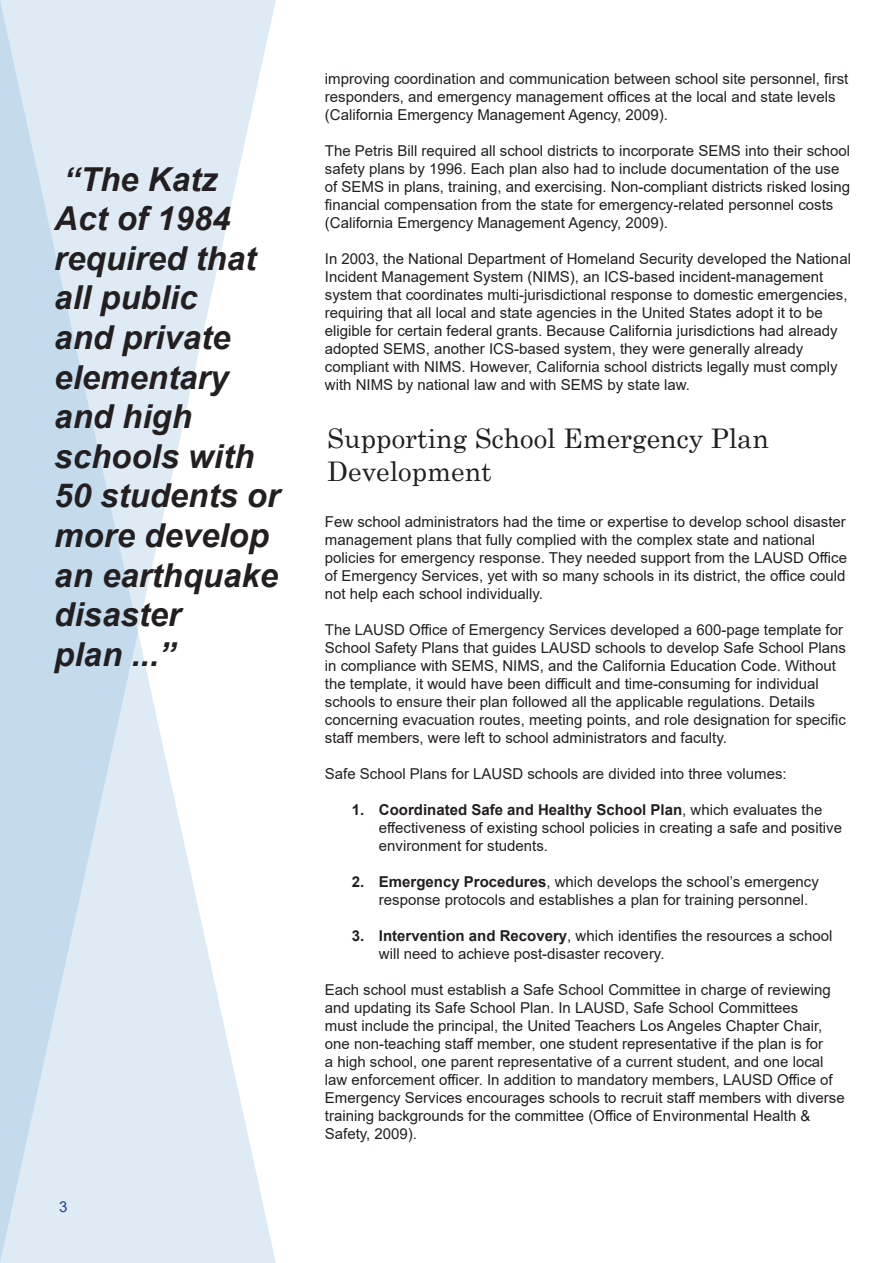
<style>
.page{position:relative;width:893px;height:1263px;background:#fff}
.page>*{position:absolute;margin:0;border:0;box-sizing:border-box;transform-origin:0 0}
.captions{font:italic 700 33px/39.6px "Arial";color:#231f20}
.section_header{font:27px/32.4px "Century Schoolbook";color:#231f20}
.Body{font:15px/18px "Arial";color:#231f20}
.headers_and_footers{font:15px "Arial";color:#253f8e}
.s1{font-weight:700}
</style>
<div class="page">
<svg style="left:0;top:0;width:276px;height:1263px;fill:#deebf5"></svg>
<p class="captions" style="left:54px;top:160px;width:227px">“The Katz<br>Act of 1984 required that all public<br>and private elementary and high schools with<br>50 students or more develop an earthquake disaster<br>plan ...”</p>
<p class="headers_and_footers" style="left:59px;top:1196px;width:10px">3</p>
<p class="Body" style="left:325px;top:70px;width:525px">improving coordination and communication between school site personnel, first responders, and emergency management offices at the local and state levels (California Emergency Management Agency, 2009).</p>
<p class="Body" style="left:325px;top:142px;width:527px">The Petris Bill required all school districts to incorporate SEMS into their school safety plans by 1996. Each plan also had to include documentation of the use of SEMS in plans, training, and exercising. Non-compliant districts risked losing financial compensation from the state for emergency-related personnel costs (California Emergency Management Agency, 2009).</p>
<p class="Body" style="left:325px;top:250px;width:528px">In 2003, the National Department of Homeland Security developed the National Incident Management System (NIMS), an ICS-based incident-management system that coordinates multi-jurisdictional response to domestic emergencies, requiring that all local and state agencies in the United States adopt it to be eligible for certain federal grants. Because California jurisdictions had already adopted SEMS, another ICS-based system, they were generally already compliant with NIMS. However, California school districts legally must comply with NIMS by national law and with SEMS by state law.</p>
<p class="section_header" style="left:327px;top:420px;width:443px">Supporting School Emergency Plan<br>Development</p>
<p class="Body" style="left:325px;top:512px;width:524px">Few school administrators had the time or expertise to develop school disaster management plans that fully complied with the complex state and national policies for emergency response. They needed support from the LAUSD Office of Emergency Services, yet with so many schools in its district, the office could not help each school individually.</p>
<p class="Body" style="left:325px;top:620px;width:523px">The LAUSD Office of Emergency Services developed a 600-page template for School Safety Plans that guides LAUSD schools to develop Safe School Plans in compliance with SEMS, NIMS, and the California Education Code. Without the template, it would have been difficult and time-consuming for individual schools to ensure their plan followed all the applicable regulations. Details concerning evacuation routes, meeting points, and role designation for specific staff members, were left to school administrators and faculty.</p>
<p class="Body" style="left:325px;top:764px;width:463px">Safe School Plans for LAUSD schools are divided into three volumes:</p>
<p class="Body" style="left:379px;top:800px;width:465px;text-indent:-27px"><span class="s1">1. Coordinated Safe and Healthy School Plan</span>, which evaluates the effectiveness of existing school policies in creating a safe and positive environment for students.</p>
<p class="Body" style="left:379px;top:872px;width:441px;text-indent:-27px"><span class="s1">2. Emergency Procedures</span>, which develops the school’s emergency response protocols and establishes a plan for training personnel.</p>
<p class="Body" style="left:379px;top:926px;width:455px;text-indent:-27px"><span class="s1">3. Intervention and Recovery</span>, which identifies the resources a school will need to achieve post-disaster recovery.</p>
<p class="Body" style="left:325px;top:980px;width:521px">Each school must establish a Safe School Committee in charge of reviewing and updating its Safe School Plan. In LAUSD, Safe School Committees<br>must include the principal, the United Teachers Los Angeles Chapter Chair, one non-teaching staff member, one student representative if the plan is for<br>a high school, one parent representative of a current student, and one local law enforcement officer. In addition to mandatory members, LAUSD Office of Emergency Services encourages schools to recruit staff members with diverse training backgrounds for the committee (Office of Environmental Health &amp; Safety, 2009).</p>
</div>
